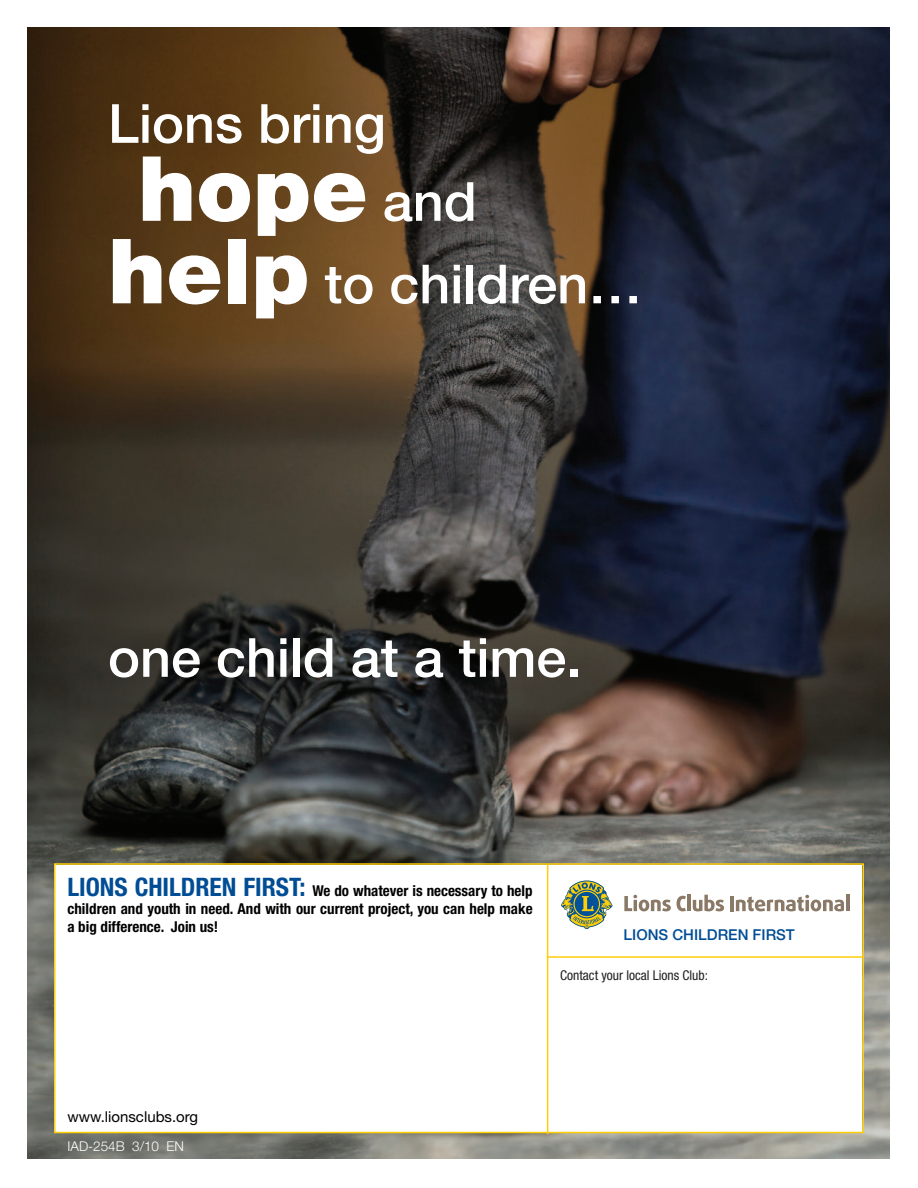
<style>
.page{position:relative;width:918px;height:1188px;background:#fff}
.page>*{position:absolute;margin:0;border:0;box-sizing:border-box;transform-origin:0 0}
.t1{font:900 90px "Helvetica Neue";color:#fff}
.t2{font:500 54px "Helvetica Neue";color:#fff}
.t3{font:700 condensed 15px/18px "Helvetica Neue";color:#000;text-align:justify}
.t4{font:500 15px "Helvetica Neue";color:#014d95}
.t5{font:15px "Helvetica Neue";color:#000}
.t6{font:condensed 13.5px "Helvetica Neue";color:#231f20}
.t7{font:300 13.5px "Helvetica Neue";color:#fff}
.s1{font-weight:500;font-size:54px}
.s2{font-weight:900;font-size:90px}
.s3{font-size:25.5px;color:#014d95}
</style>
<div class="page">
<img style="left:27px;top:27px;width:863px;height:1132px">
<div style="left:56px;top:865px;width:806px;height:267px;background:#fff"></div>
<div style="left:54px;top:863px;width:810px;height:270px;border:2px solid #fece08"></div>
<hr style="left:547px;top:865px;width:1px;height:269px;background:#fece08">
<hr style="left:547px;top:956px;width:317px;height:2px;background:#fece08">
<svg style="left:561px;top:881px;width:51px;height:48px"></svg>
<svg style="left:624px;top:895px;width:47px;height:16px"></svg>
<svg style="left:677px;top:896px;width:9px;height:15px"></svg>
<hr style="left:687px;top:895px;width:4px;height:16px;background:#8a7966">
<svg style="left:693px;top:895px;width:31px;height:16px"></svg>
<hr style="left:730px;top:896px;width:4px;height:15px;background:#8a7966">
<svg style="left:736px;top:895px;width:108px;height:16px"></svg>
<hr style="left:846px;top:895px;width:3px;height:16px;background:#8a7966">
<h2 class="t2" style="left:108px;top:104px;width:279px">Lions bring</h2>
<h1 class="t1" style="left:138px;top:157px;width:340px">hope <span class="s1">and</span></h1>
<h2 class="t2" style="left:108px;top:265px;width:536px"><span class="s2">help</span> to children…</h2>
<h2 class="t2" style="left:108px;top:638px;width:475px">one child at a time.</h2>
<p class="t3" style="left:67px;top:883px;width:467px"><span class="s3">LIONS CHILDREN FIRST:</span> We do whatever is necessary to help children and youth in need. And with our current project, you can help make a big difference. Join us!</p>
<p class="t4" style="left:624px;top:929px;width:173px">LIONS CHILDREN FIRST</p>
<p class="t5" style="left:67px;top:1112px;width:132px">www.lionsclubs.org</p>
<p class="t7" style="left:68px;top:1141px;width:118px">IAD-254B 3/10 EN</p>
<p class="t6" style="left:560px;top:970px;width:149px">Contact your local Lions Club:</p>
</div>
